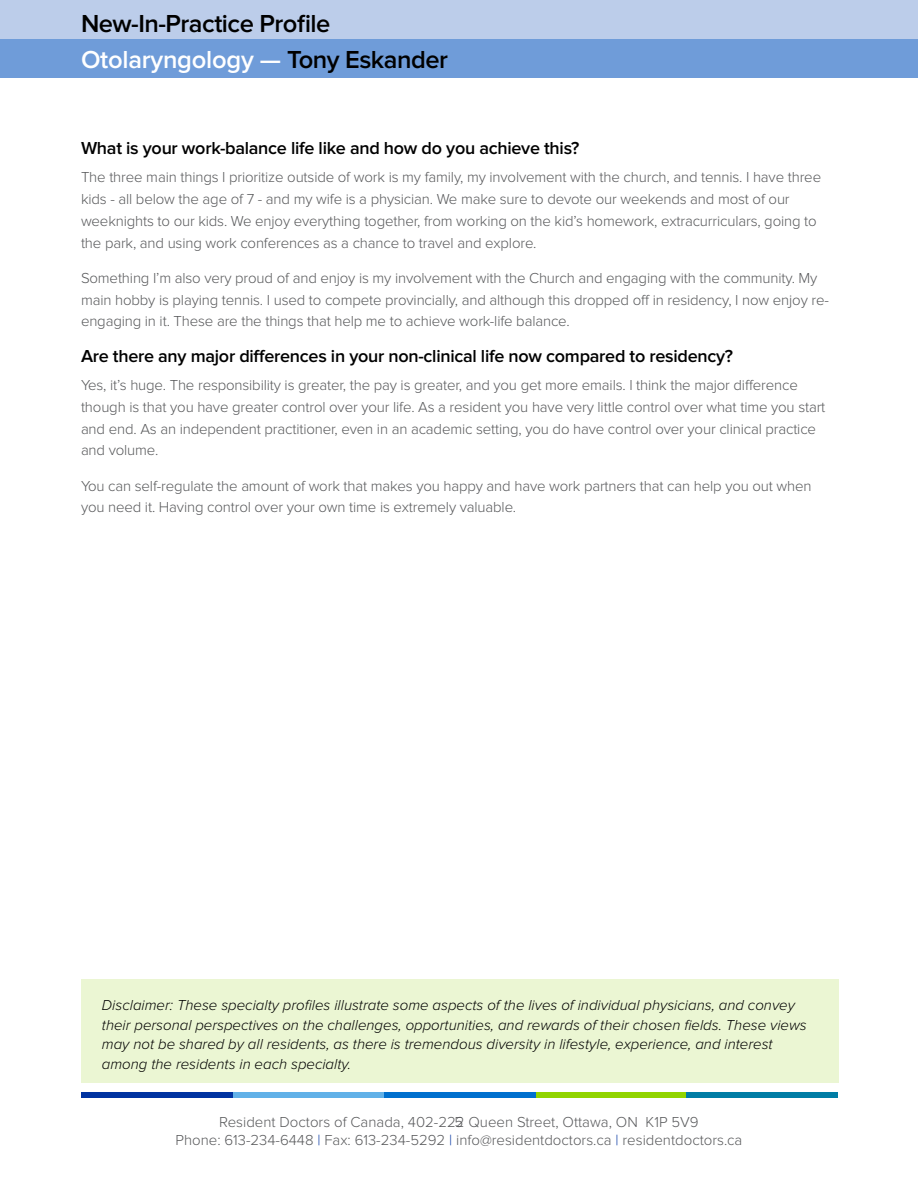
<style>
.page{position:relative;width:918px;height:1188px;background:#fff}
.page>*{position:absolute;margin:0;border:0;box-sizing:border-box;transform-origin:0 0}
.t1{font:600 25.5px/36px "Proxima Nova";letter-spacing:-.02em;color:#000}
.t2{font:600 18px "Proxima Nova";letter-spacing:-.015em;color:#000}
.t3{font:300 15px/21.8px "Proxima Nova";letter-spacing:-.01em;color:#58595b}
.t4{font:italic 300 15px/19.5px "Proxima Nova";color:#000}
.s1{color:#fff}
.s2{color:#0033a1}
</style>
<div class="page">
<div style="left:81px;top:1092px;width:151px;height:5px;background:#0033a1"></div>
<div style="left:82px;top:1092px;width:151px;height:5px;background:#0033a1"></div>
<div style="left:233px;top:1092px;width:151px;height:5px;background:#61b1e8"></div>
<div style="left:384px;top:1092px;width:152px;height:5px;background:#0070ce"></div>
<div style="left:536px;top:1092px;width:151px;height:5px;background:#91d400"></div>
<div style="left:686px;top:1092px;width:152px;height:5px;background:#007da5"></div>
<div style="left:0;top:0;width:918px;height:39px;background:#bccdea"></div>
<div style="left:0;top:39px;width:918px;height:39px;background:#6f9cd9"></div>
<div style="left:82px;top:980px;width:757px;height:103px;background:#ebf6d3"></div>
<h1 class="t1" style="left:81px;top:6px;width:368px">New-In-Practice Profile<br><span class="s1">Otolaryngology —</span> Tony Eskander</h1>
<p class="t2" style="left:81px;top:138px;width:500px">What is your work-balance life like and how do you achieve this?</p>
<p class="t3" style="left:81px;top:167px;width:742px">The three main things I prioritize outside of work is my family, my involvement with the church, and tennis. I have three kids - all below the age of 7 - and my wife is a physician. We make sure to devote our weekends and most of our weeknights to our kids. We enjoy everything together, from working on the kid’s homework, extracurriculars, going to the park, and using work conferences as a chance to travel and explore.</p>
<p class="t3" style="left:81px;top:267px;width:749px">Something I’m also very proud of and enjoy is my involvement with the Church and engaging with the community. My main hobby is playing tennis. I used to compete provincially, and although this dropped off in residency, I now enjoy re&shy;engaging in it. These are the things that help me to achieve work-life balance.</p>
<p class="t2" style="left:81px;top:345px;width:654px">Are there any major differences in your non-clinical life now compared to residency?</p>
<p class="t3" style="left:81px;top:375px;width:746px">Yes, it’s huge. The responsibility is greater, the pay is greater, and you get more emails. I think the major difference though is that you have greater control over your life. As a resident you have very little control over what time you start and end. As an independent practitioner, even in an academic setting, you do have control over your clinical practice and volume.</p>
<p class="t3" style="left:81px;top:475px;width:732px">You can self-regulate the amount of work that makes you happy and have work partners that can help you out when you need it. Having control over your own time is extremely valuable.</p>
<p class="t4" style="left:102px;top:996px;width:706px">Disclaimer: These specialty profiles illustrate some aspects of the lives of individual physicians, and convey their personal perspectives on the challenges, opportunities, and rewards of their chosen fields. These views may not be shared by all residents, as there is tremendous diversity in lifestyle, experience, and interest among the residents in each specialty.</p>
<p class="t3" style="left:176px;top:1113px;width:568px;line-height:18px;text-align:center">Resident Doctors of Canada, 402-222 Queen Street, Ottawa, ON K1P 5V9<br>Phone: 613-234-6448 <span class="s2">|</span> Fax: 613-234-5292 <span class="s2">|</span> info@residentdoctors.ca <span class="s2">|</span> residentdoctors.ca</p>
<p class="t3" style="left:455px;top:1111px;width:10px">5</p>
</div>
